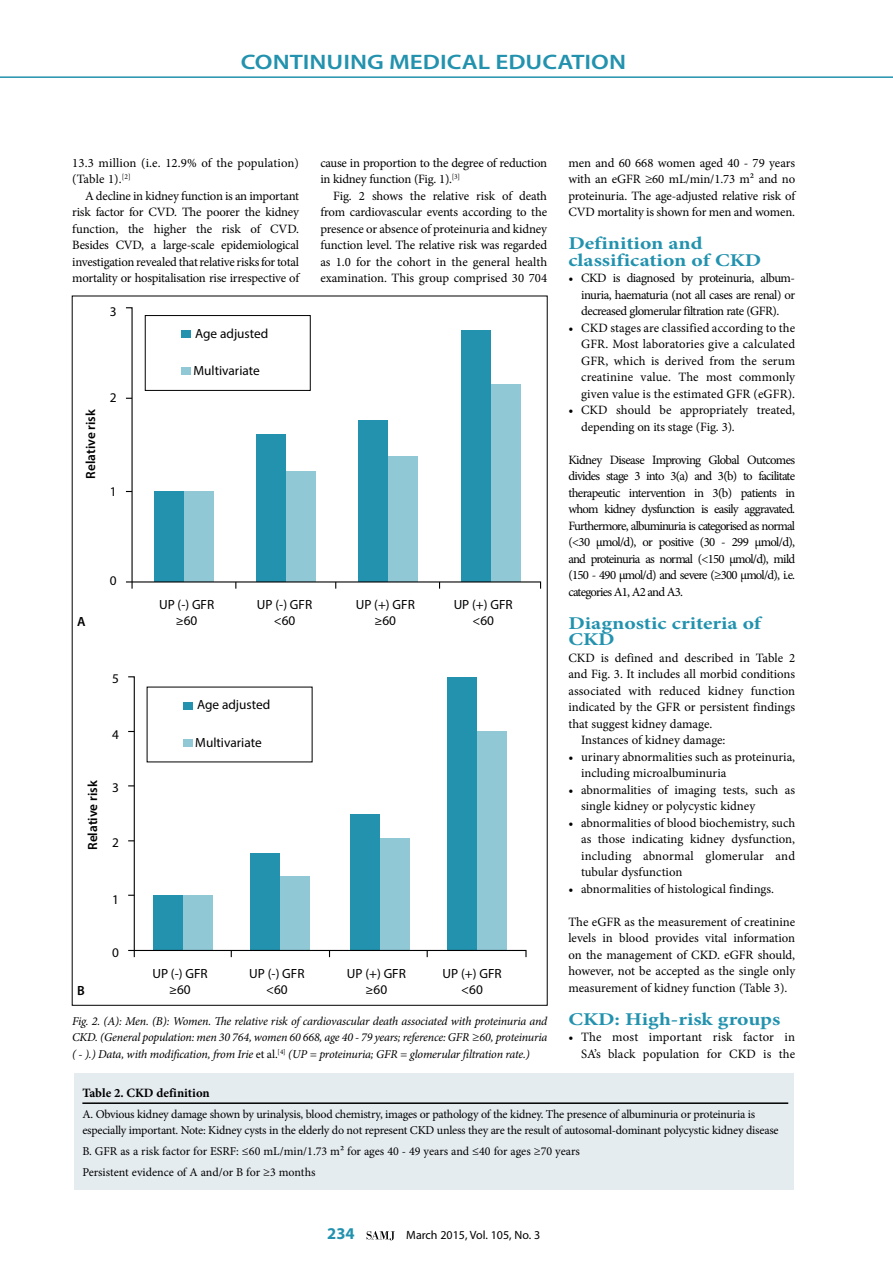
<style>
.page{position:relative;width:893px;height:1263px;background:#fff}
.page>*{position:absolute;margin:0;border:0;box-sizing:border-box;transform-origin:0 0}
.t1{font:600 21px "Myriad Pro";color:#2292ae;scale:1.2 1}
.t2{font:700 18px/16.5px "Minion Pro";color:#2292ae;scale:1.2 1}
.t3{font:700 16.5px "Myriad Pro";color:#2292ae}
.t4{font:13.35px/16px "Myriad Pro";color:#000;text-align:center}
.t5{font:600 13.35px "Myriad Pro";color:#000}
.t6{font:12.75px/16.5px "Minion Pro";letter-spacing:-.005em;color:#000;text-align:justify}
.t7{font:700 12.75px "Minion Pro";color:#000}
.t8{font:12px/16.5px "Minion Pro";letter-spacing:-.02em;color:#000}
.t9{font:italic 12px/16.5px "Minion Pro";letter-spacing:-.02em;color:#000;text-align:justify}
.t10{font:12px "Myriad Pro";color:#000}
.s1{font-style:normal}
</style>
<div class="page">
<hr style="left:0;top:76px;width:893px;height:2px;background:#2292ae">
<svg style="left:367px;top:1231px;width:28px;height:9px"></svg>
<div style="left:74px;top:1073px;width:720px;height:117px;background:#e5ecf0"></div>
<hr style="left:82px;top:1102px;width:706px;height:2px;background:#000">
<svg style="left:125px;top:307px;width:417px;height:282px"></svg>
<div style="left:181px;top:330px;width:10px;height:8px;background:#2292ae"></div>
<div style="left:181px;top:367px;width:10px;height:8px;background:#90c8d6"></div>
<div style="left:145px;top:315px;width:166px;height:76px;border:1px solid #000"></div>
<svg style="left:128px;top:676px;width:399px;height:282px"></svg>
<div style="left:183px;top:702px;width:10px;height:7px;background:#2292ae"></div>
<div style="left:183px;top:739px;width:10px;height:7px;background:#90c8d6"></div>
<h1 class="t1" style="left:241px;top:48px;width:323px">CONTINUING MEDICAL EDUCATION</h1>
<p class="t6" style="left:72px;top:154px;width:228px">13.3 million (i.e. 12.9% of the population) (Table 1).<sup>[2]</sup></p>
<p class="t6" style="left:72px;top:187px;width:228px;text-indent:13px">A decline in kidney function is an important risk factor for CVD. The poorer the kidney function, the higher the risk of CVD.<br>Besides CVD, a large-scale epidemiological investigation revealed that relative risks for total mortality or hospitalisation rise irrespective of</p>
<p class="t4" style="left:110px;top:303px;width:8px">3</p>
<p class="t5" style="left:82px;top:479px;width:71px;rotate:-90deg">Relative risk</p>
<p class="t4" style="left:110px;top:389px;width:8px">2</p>
<p class="t4" style="left:110px;top:484px;width:8px">1</p>
<p class="t4" style="left:195px;top:325px;width:75px">Age adjusted</p>
<p class="t4" style="left:193px;top:362px;width:68px">Multivariate</p>
<p class="t6" style="left:320px;top:154px;width:228px">cause in proportion to the degree of reduction in kidney function (Fig. 1).<sup>[3]</sup></p>
<p class="t6" style="left:320px;top:187px;width:228px;text-indent:13px">Fig. 2 shows the relative risk of death from cardiovascular events according to the presence or absence of proteinuria and kidney function level. The relative risk was regarded as 1.0 for the cohort in the general health examination. This group comprised 30 704</p>
<p class="t4" style="left:110px;top:573px;width:8px">0</p>
<p class="t5" style="left:77px;top:613px;width:10px">A</p>
<p class="t4" style="left:112px;top:670px;width:8px">5</p>
<p class="t4" style="left:112px;top:726px;width:8px">4</p>
<p class="t5" style="left:84px;top:850px;width:71px;rotate:-90deg">Relative risk</p>
<p class="t4" style="left:112px;top:780px;width:8px">3</p>
<p class="t4" style="left:112px;top:834px;width:8px">2</p>
<p class="t4" style="left:112px;top:891px;width:8px">1</p>
<p class="t4" style="left:112px;top:944px;width:8px">0</p>
<p class="t4" style="left:159px;top:596px;width:57px">UP (-) GFR ≥60</p>
<p class="t4" style="left:257px;top:596px;width:57px">UP (-) GFR &lt;60</p>
<p class="t4" style="left:356px;top:596px;width:61px">UP (+) GFR ≥60</p>
<p class="t4" style="left:454px;top:596px;width:61px">UP (+) GFR &lt;60</p>
<p class="t4" style="left:197px;top:697px;width:75px">Age adjusted</p>
<p class="t4" style="left:195px;top:734px;width:68px">Multivariate</p>
<p class="t4" style="left:152px;top:965px;width:57px">UP (-) GFR ≥60</p>
<p class="t4" style="left:249px;top:965px;width:57px">UP (-) GFR &lt;60</p>
<p class="t4" style="left:347px;top:965px;width:61px">UP (+) GFR ≥60</p>
<p class="t4" style="left:443px;top:965px;width:61px">UP (+) GFR &lt;60</p>
<p class="t5" style="left:77px;top:982px;width:9px">B</p>
<p class="t9" style="left:72px;top:1013px;width:477px">Fig. 2. (A): Men. (B): Women. The relative risk of cardiovascular death associated with proteinuria and CKD. (General population: men 30 764, women 60 668, age 40 - 79 years; reference: GFR ≥60, proteinuria ( - ).) Data, with modification, from Irie <span class="s1">et al.</span><sup>[4]</sup> (UP = proteinuria; GFR = glomerular filtration rate.)</p>
<p class="t6" style="left:568px;top:154px;width:228px">men and 60 668 women aged 40 - 79 years with an eGFR ≥60 mL/min/1.73 m² and no proteinuria. The age-adjusted relative risk of CVD mortality is shown for men and women.</p>
<h2 class="t2" style="left:568px;top:235px;width:162px">Definition and classification of CKD</h2>
<p class="t6" style="left:581px;top:270px;width:216px;text-indent:-13px">• CKD is diagnosed by proteinuria, album&shy;inuria, haematuria (not all cases are renal) or decreased glomerular filtration rate (GFR).</p>
<p class="t6" style="left:581px;top:319px;width:216px;text-indent:-13px">• CKD stages are classified according to the GFR. Most laboratories give a calculated GFR, which is derived from the serum creatinine value. The most commonly given value is the estimated GFR (eGFR).</p>
<p class="t6" style="left:581px;top:402px;width:215px;text-indent:-13px">• CKD should be appropriately treated, depending on its stage (Fig. 3).</p>
<p class="t6" style="left:568px;top:451px;width:228px">Kidney Disease Improving Global Outcomes divides stage 3 into 3(a) and 3(b) to facilitate therapeutic intervention in 3(b) patients in whom kidney dysfunction is easily aggravated.<br>Furthermore, albuminuria is categorised as normal (&lt;30 µmol/d), or positive (30 - 299 µmol/d), and proteinuria as normal (&lt;150 µmol/d), mild (150 - 490 µmol/d) and severe (≥300 µmol/d), i.e. categories A1, A2 and A3.</p>
<h2 class="t2" style="left:568px;top:614px;width:162px">Diagnostic criteria of<br>CKD</h2>
<p class="t6" style="left:568px;top:649px;width:228px">CKD is defined and described in Table 2</p>
<p class="t6" style="left:568px;top:666px;width:228px">and Fig. 3. It includes all morbid conditions</p>
<p class="t6" style="left:568px;top:682px;width:228px">associated with reduced kidney function</p>
<p class="t6" style="left:568px;top:699px;width:228px">indicated by the GFR or persistent findings</p>
<p class="t6" style="left:568px;top:715px;width:145px">that suggest kidney damage.</p>
<p class="t6" style="left:581px;top:732px;width:146px">Instances of kidney damage:</p>
<p class="t6" style="left:581px;top:748px;width:216px;text-indent:-13px">• urinary abnormalities such as proteinuria, including microalbuminuria</p>
<p class="t6" style="left:581px;top:781px;width:216px;text-indent:-13px">• abnormalities of imaging tests, such as single kidney or polycystic kidney</p>
<p class="t6" style="left:581px;top:814px;width:216px;text-indent:-13px">• abnormalities of blood biochemistry, such as those indicating kidney dysfunction, including abnormal glomerular and tubular dysfunction</p>
<p class="t6" style="left:568px;top:880px;width:207px">• abnormalities of histological findings.</p>
<p class="t6" style="left:568px;top:913px;width:228px">The eGFR as the measurement of creatinine levels in blood provides vital information on the management of CKD. eGFR should, however, not be accepted as the single only measurement of kidney function (Table 3).</p>
<h2 class="t2" style="left:568px;top:1010px;width:178px">CKD: High-risk groups</h2>
<p class="t6" style="left:568px;top:1029px;width:228px;text-align:right">• The most important risk factor in<br>SA’s black population for CKD is the</p>
<p class="t7" style="left:82px;top:1084px;width:129px">Table 2. CKD definition</p>
<p class="t8" style="left:82px;top:1106px;width:698px">A. Obvious kidney damage shown by urinalysis, blood chemistry, images or pathology of the kidney. The presence of albuminuria or proteinuria is especially important. Note: Kidney cysts in the elderly do not represent CKD unless they are the result of autosomal-dominant polycystic kidney disease</p>
<p class="t8" style="left:82px;top:1141px;width:499px;line-height:20.7px">B. GFR as a risk factor for ESRF: ≤60 mL/min/1.73 m² for ages 40 - 49 years and ≤40 for ages ≥70 years<br>Persistent evidence of A and/or B for ≥3 months</p>
<p class="t3" style="left:327px;top:1223px;width:29px">234</p>
<p class="t10" style="left:406px;top:1228px;width:135px">March 2015, Vol. 105, No. 3</p>
</div>
